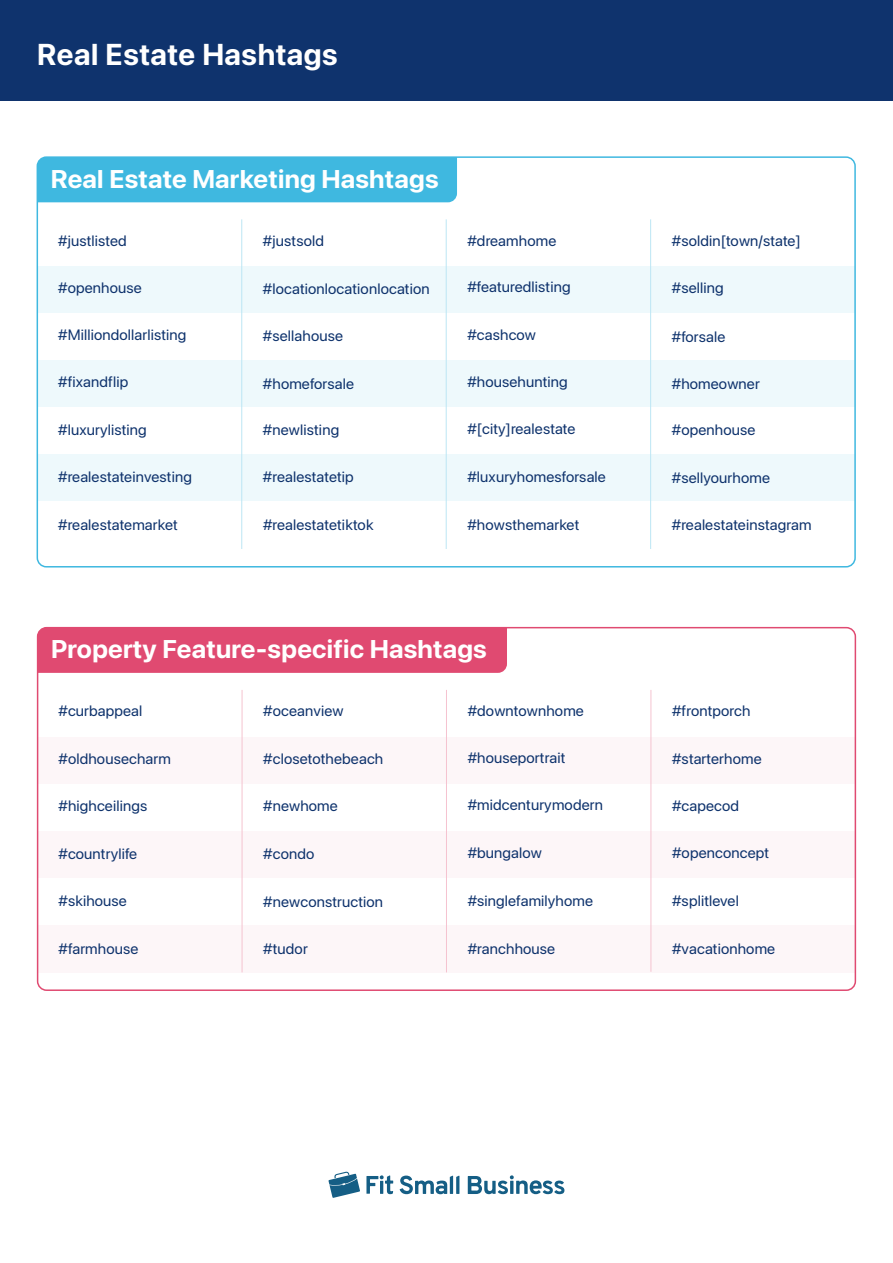
<style>
.page{position:relative;width:893px;height:1263px;background:#fff}
.page>*{position:absolute;margin:0;border:0;box-sizing:border-box;transform-origin:0 0}
.t1{font:30px "SF Pro";letter-spacing:.02em;color:#fff}
.t2{font:700 25.5px "SF Pro Display";letter-spacing:.01em;color:#fff}
.t3{font:15px "SF Pro Display";letter-spacing:.01em;color:#0f336d}
</style>
<div class="page">
<div style="left:0;top:0;width:893px;height:100px;background:#0f336d"></div>
<div style="left:38px;top:266px;width:817px;height:48px;background:#eef9fc"></div>
<div style="left:38px;top:361px;width:817px;height:47px;background:#eef9fc"></div>
<div style="left:38px;top:455px;width:817px;height:47px;background:#eef9fc"></div>
<div style="left:37px;top:159px;width:420px;height:43px;background:#3fb8e0"></div>
<hr style="left:241px;top:219px;width:1px;height:330px;background:#bce6f4">
<hr style="left:446px;top:219px;width:1px;height:330px;background:#bce6f4">
<hr style="left:650px;top:219px;width:1px;height:330px;background:#bce6f4">
<div style="left:37px;top:156px;width:819px;height:411px;border:2px solid #3fb8e0;border-radius:9px"></div>
<div style="left:38px;top:737px;width:817px;height:47px;background:#fdf6f8"></div>
<div style="left:38px;top:831px;width:817px;height:47px;background:#fdf6f8"></div>
<div style="left:38px;top:925px;width:817px;height:47px;background:#fdf6f8"></div>
<div style="left:40px;top:630px;width:467px;height:43px;background:#e04a71"></div>
<hr style="left:446px;top:690px;width:1px;height:282px;background:#f5c3d0">
<hr style="left:242px;top:690px;width:1px;height:282px;background:#f5c3d0">
<hr style="left:651px;top:690px;width:1px;height:282px;background:#f5c3d0">
<div style="left:37px;top:627px;width:819px;height:364px;border:2px solid #e04a71;border-radius:9px"></div>
<svg style="left:328px;top:1171px;width:32px;height:27px"></svg>
<svg style="left:366px;top:1175px;width:27px;height:19px"></svg>
<svg style="left:400px;top:1175px;width:59px;height:19px"></svg>
<svg style="left:468px;top:1175px;width:96px;height:19px"></svg>
<h1 class="t1" style="left:37px;top:37px;width:302px">Real Estate Hashtags</h1>
<h2 class="t2" style="left:51px;top:164px;width:389px">Real Estate Marketing Hashtags</h2>
<p class="t3" style="left:58px;top:232px;width:70px">#justlisted</p>
<p class="t3" style="left:58px;top:279px;width:85px">#openhouse</p>
<p class="t3" style="left:58px;top:326px;width:130px">#Milliondollarlisting</p>
<p class="t3" style="left:58px;top:373px;width:72px">#fixandflip</p>
<p class="t3" style="left:58px;top:421px;width:90px">#luxurylisting</p>
<p class="t3" style="left:58px;top:468px;width:135px">#realestateinvesting</p>
<p class="t3" style="left:58px;top:516px;width:121px">#realestatemarket</p>
<p class="t3" style="left:263px;top:232px;width:63px">#justsold</p>
<p class="t3" style="left:263px;top:280px;width:168px">#locationlocationlocation</p>
<p class="t3" style="left:263px;top:327px;width:82px">#sellahouse</p>
<p class="t3" style="left:263px;top:375px;width:93px">#homeforsale</p>
<p class="t3" style="left:263px;top:421px;width:78px">#newlisting</p>
<p class="t3" style="left:467px;top:232px;width:90px">#dreamhome</p>
<p class="t3" style="left:467px;top:278px;width:105px">#featuredlisting</p>
<p class="t3" style="left:467px;top:326px;width:70px">#cashcow</p>
<p class="t3" style="left:467px;top:373px;width:102px">#househunting</p>
<p class="t3" style="left:467px;top:420px;width:110px">#[city]realestate</p>
<p class="t3" style="left:672px;top:232px;width:130px">#soldin[town/state]</p>
<p class="t3" style="left:672px;top:279px;width:53px">#selling</p>
<p class="t3" style="left:672px;top:328px;width:55px">#forsale</p>
<p class="t3" style="left:672px;top:375px;width:89px">#homeowner</p>
<p class="t3" style="left:672px;top:421px;width:85px">#openhouse</p>
<p class="t3" style="left:263px;top:468px;width:92px">#realestatetip</p>
<p class="t3" style="left:467px;top:468px;width:140px">#luxuryhomesforsale</p>
<p class="t3" style="left:672px;top:469px;width:100px">#sellyourhome</p>
<p class="t3" style="left:263px;top:516px;width:112px">#realestatetiktok</p>
<p class="t3" style="left:467px;top:516px;width:113px">#howsthemarket</p>
<p class="t3" style="left:672px;top:516px;width:141px">#realestateinstagram</p>
<h2 class="t2" style="left:51px;top:634px;width:437px">Property Feature-specific Hashtags</h2>
<p class="t3" style="left:59px;top:702px;width:85px">#curbappeal</p>
<p class="t3" style="left:263px;top:702px;width:82px">#oceanview</p>
<p class="t3" style="left:263px;top:750px;width:122px">#closetothebeach</p>
<p class="t3" style="left:263px;top:797px;width:76px">#newhome</p>
<p class="t3" style="left:263px;top:845px;width:53px">#condo</p>
<p class="t3" style="left:263px;top:892px;width:121px">#newconstruction</p>
<p class="t3" style="left:263px;top:940px;width:46px">#tudor</p>
<p class="t3" style="left:468px;top:702px;width:118px">#downtownhome</p>
<p class="t3" style="left:468px;top:749px;width:99px">#houseportrait</p>
<p class="t3" style="left:59px;top:750px;width:114px">#oldhousecharm</p>
<p class="t3" style="left:468px;top:796px;width:137px">#midcenturymodern</p>
<p class="t3" style="left:468px;top:844px;width:76px">#bungalow</p>
<p class="t3" style="left:59px;top:797px;width:90px">#highceilings</p>
<p class="t3" style="left:59px;top:845px;width:80px">#countrylife</p>
<p class="t3" style="left:59px;top:892px;width:70px">#skihouse</p>
<p class="t3" style="left:468px;top:891px;width:127px">#singlefamilyhome</p>
<p class="t3" style="left:59px;top:940px;width:81px">#farmhouse</p>
<p class="t3" style="left:468px;top:940px;width:89px">#ranchhouse</p>
<p class="t3" style="left:672px;top:702px;width:80px">#frontporch</p>
<p class="t3" style="left:672px;top:750px;width:91px">#starterhome</p>
<p class="t3" style="left:672px;top:797px;width:69px">#capecod</p>
<p class="t3" style="left:672px;top:844px;width:98px">#openconcept</p>
<p class="t3" style="left:672px;top:892px;width:68px">#splitlevel</p>
<p class="t3" style="left:672px;top:940px;width:105px">#vacationhome</p>
</div>
